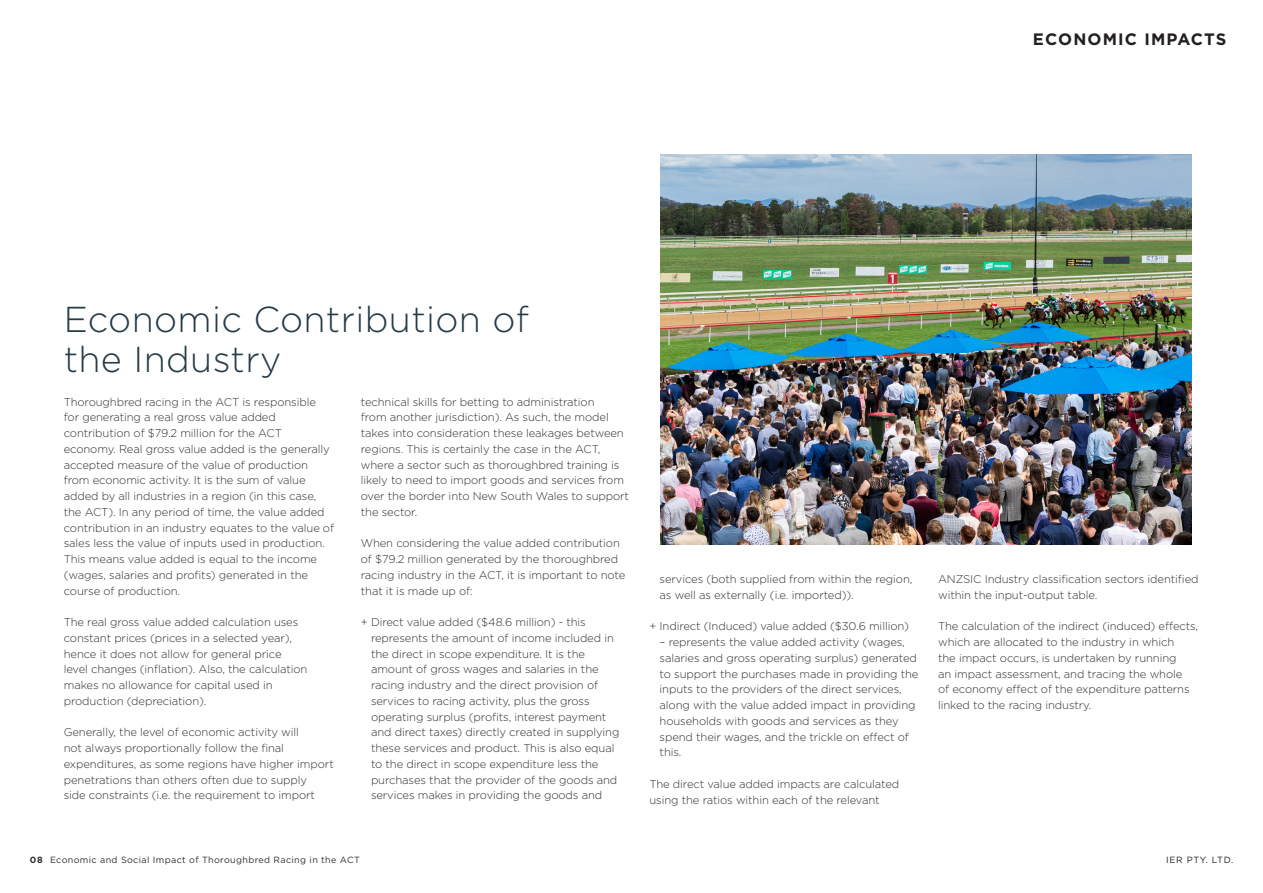
<style>
.page{position:relative;width:1263px;height:893px;background:#fff}
.page>*{position:absolute;margin:0;border:0;box-sizing:border-box;transform-origin:0 0}
.t1{font:300 36px/40.5px "Gotham";letter-spacing:.01em;color:#263b46}
.t2{font:700 16.5px "Gotham";letter-spacing:.07em;color:#231f20}
.t3{font:300 11.25px/15.8px "Gotham";letter-spacing:-.01em;color:#312f30}
.t4{font:9px "Gotham";letter-spacing:.04em;color:#312f30}
.t5{font:9px "Gotham";letter-spacing:.07em;color:#231f20}
.s1{font-weight:700}
</style>
<div class="page">
<img style="left:660px;top:154px;width:531px;height:390px">
<p class="t2" style="left:1033px;top:29px;width:195px">ECONOMIC IMPACTS</p>
<p class="t1" style="left:64px;top:298px;width:467px">Economic Contribution of the Industry</p>
<p class="t3" style="left:64px;top:394px;width:272px">Thoroughbred racing in the ACT is responsible for generating a real gross value added contribution of $79.2 million for the ACT economy. Real gross value added is the generally accepted measure of the value of production from economic activity. It is the sum of value added by all industries in a region (in this case, the ACT). In any period of time, the value added contribution in an industry equates to the value of sales less the value of inputs used in production.<br>This means value added is equal to the income (wages, salaries and profits) generated in the course of production.</p>
<p class="t3" style="left:64px;top:614px;width:245px">The real gross value added calculation uses constant prices (prices in a selected year), hence it does not allow for general price level changes (inflation). Also, the calculation makes no allowance for capital used in production (depreciation).</p>
<p class="t3" style="left:64px;top:724px;width:272px">Generally, the level of economic activity will<br>not always proportionally follow the final expenditures, as some regions have higher import penetrations than others often due to supply<br>side constraints (i.e. the requirement to import</p>
<p class="t3" style="left:361px;top:394px;width:270px">technical skills for betting to administration<br>from another jurisdiction). As such, the model takes into consideration these leakages between regions. This is certainly the case in the ACT, where a sector such as thoroughbred training is likely to need to import goods and services from over the border into New South Wales to support the sector.</p>
<p class="t3" style="left:361px;top:535px;width:266px">When considering the value added contribution of $79.2 million generated by the thoroughbred racing industry in the ACT, it is important to note that it is made up of:</p>
<p class="t3" style="left:371px;top:614px;width:250px;text-indent:-10px">+ Direct value added ($48.6 million) - this represents the amount of income included in the direct in scope expenditure. It is the amount of gross wages and salaries in the racing industry and the direct provision of services to racing activity, plus the gross operating surplus (profits, interest payment and direct taxes) directly created in supplying these services and product. This is also equal to the direct in scope expenditure less the purchases that the provider of the goods and services makes in providing the goods and</p>
<p class="t3" style="left:660px;top:571px;width:254px">services (both supplied from within the region, as well as externally (i.e. imported)).</p>
<p class="t3" style="left:649px;top:618px;width:261px">+ Indirect (Induced) value added ($30.6 million)</p>
<p class="t3" style="left:660px;top:634px;width:260px">– represents the value added activity (wages, salaries and gross operating surplus) generated to support the purchases made in providing the inputs to the providers of the direct services, along with the value added impact in providing households with goods and services as they spend their wages, and the trickle on effect of this.</p>
<p class="t3" style="left:649px;top:776px;width:251px">The direct value added impacts are calculated using the ratios within each of the relevant</p>
<p class="t3" style="left:938px;top:571px;width:262px">ANZSIC Industry classification sectors identified within the input-output table.</p>
<p class="t3" style="left:938px;top:618px;width:262px">The calculation of the indirect (induced) effects, which are allocated to the industry in which<br>the impact occurs, is undertaken by running<br>an impact assessment, and tracing the whole<br>of economy effect of the expenditure patterns linked to the racing industry.</p>
<p class="t4" style="left:30px;top:854px;width:332px"><span class="s1">08</span> Economic and Social Impact of Thoroughbred Racing in the ACT</p>
<p class="t5" style="left:1166px;top:854px;width:68px">IER PTY. LTD.</p>
</div>
